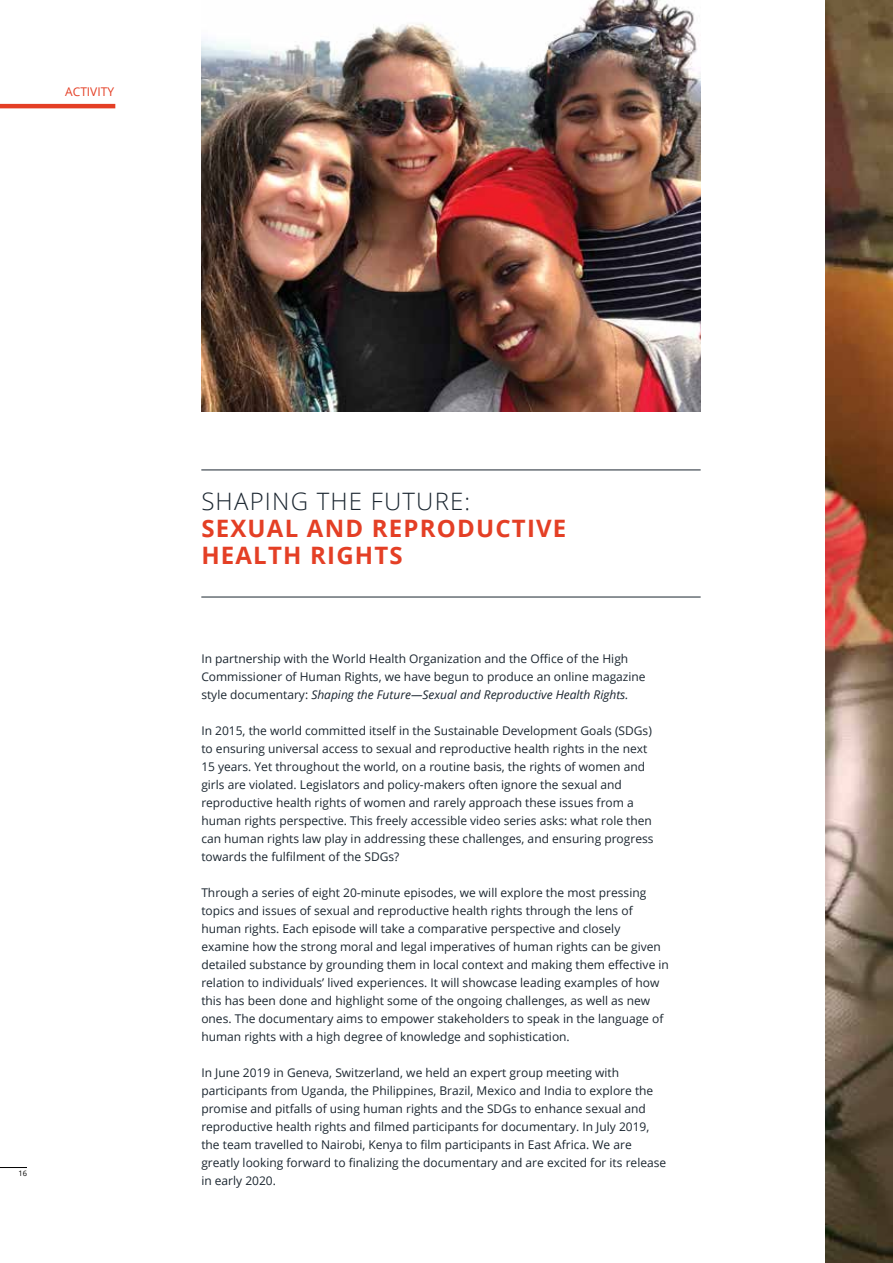
<style>
.page{position:relative;width:893px;height:1263px;background:#fff}
.page>*{position:absolute;margin:0;border:0;box-sizing:border-box;transform-origin:0 0}
.t1{font:700 24px/27px "Open Sans";letter-spacing:.05em;color:#e43f25}
.t2{font:300 24px "Open Sans";letter-spacing:.05em;color:#1b2630}
.t3{font:12px/18px "Open Sans";color:#1b2630}
.t4{font:12px "Open Sans";color:#e43f25}
.t5{font:7.5px "Open Sans";color:#000}
.s1{font-style:italic}
</style>
<div class="page">
<img style="left:201px;top:0;width:500px;height:411px">
<img style="left:825px;top:0;width:68px;height:1263px">
<svg style="left:0;top:1167px;width:27px;height:1px"></svg>
<hr style="left:201px;top:470px;width:500px;height:1px;background:#1b2630">
<hr style="left:201px;top:597px;width:500px;height:1px;background:#1b2630">
<hr style="left:0;top:104px;width:115px;height:4px;background:#e43f25">
<p class="t4" style="left:65px;top:83px;width:50px">ACTIVITY</p>
<p class="t5" style="left:18px;top:1168px;width:10px">16</p>
<h1 class="t2" style="left:201px;top:485px;width:270px">SHAPING THE FUTURE:</h1>
<h1 class="t1" style="left:201px;top:514px;width:367px">SEXUAL AND REPRODUCTIVE<br>HEALTH RIGHTS</h1>
<p class="t3" style="left:201px;top:649px;width:446px">In partnership with the World Health Organization and the Office of the High<br>Commissioner of Human Rights, we have begun to produce an online magazine style documentary: <span class="s1">Shaping the Future—Sexual and Reproductive Health Rights.</span></p>
<p class="t3" style="left:201px;top:721px;width:454px">In 2015, the world committed itself in the Sustainable Development Goals (SDGs) to ensuring universal access to sexual and reproductive health rights in the next 15 years. Yet throughout the world, on a routine basis, the rights of women and girls are violated. Legislators and policy-makers often ignore the sexual and reproductive health rights of women and rarely approach these issues from a human rights perspective. This freely accessible video series asks: what role then can human rights law play in addressing these challenges, and ensuring progress towards the fulfilment of the SDGs?</p>
<p class="t3" style="left:201px;top:883px;width:469px">Through a series of eight 20-minute episodes, we will explore the most pressing topics and issues of sexual and reproductive health rights through the lens of human rights. Each episode will take a comparative perspective and closely examine how the strong moral and legal imperatives of human rights can be given detailed substance by grounding them in local context and making them effective in relation to individuals’ lived experiences. It will showcase leading examples of how this has been done and highlight some of the ongoing challenges, as well as new ones. The documentary aims to empower stakeholders to speak in the language of human rights with a high degree of knowledge and sophistication.</p>
<p class="t3" style="left:201px;top:1063px;width:466px">In June 2019 in Geneva, Switzerland, we held an expert group meeting with participants from Uganda, the Philippines, Brazil, Mexico and India to explore the promise and pitfalls of using human rights and the SDGs to enhance sexual and reproductive health rights and filmed participants for documentary. In July 2019, the team travelled to Nairobi, Kenya to film participants in East Africa. We are greatly looking forward to finalizing the documentary and are excited for its release in early 2020.</p>
</div>
